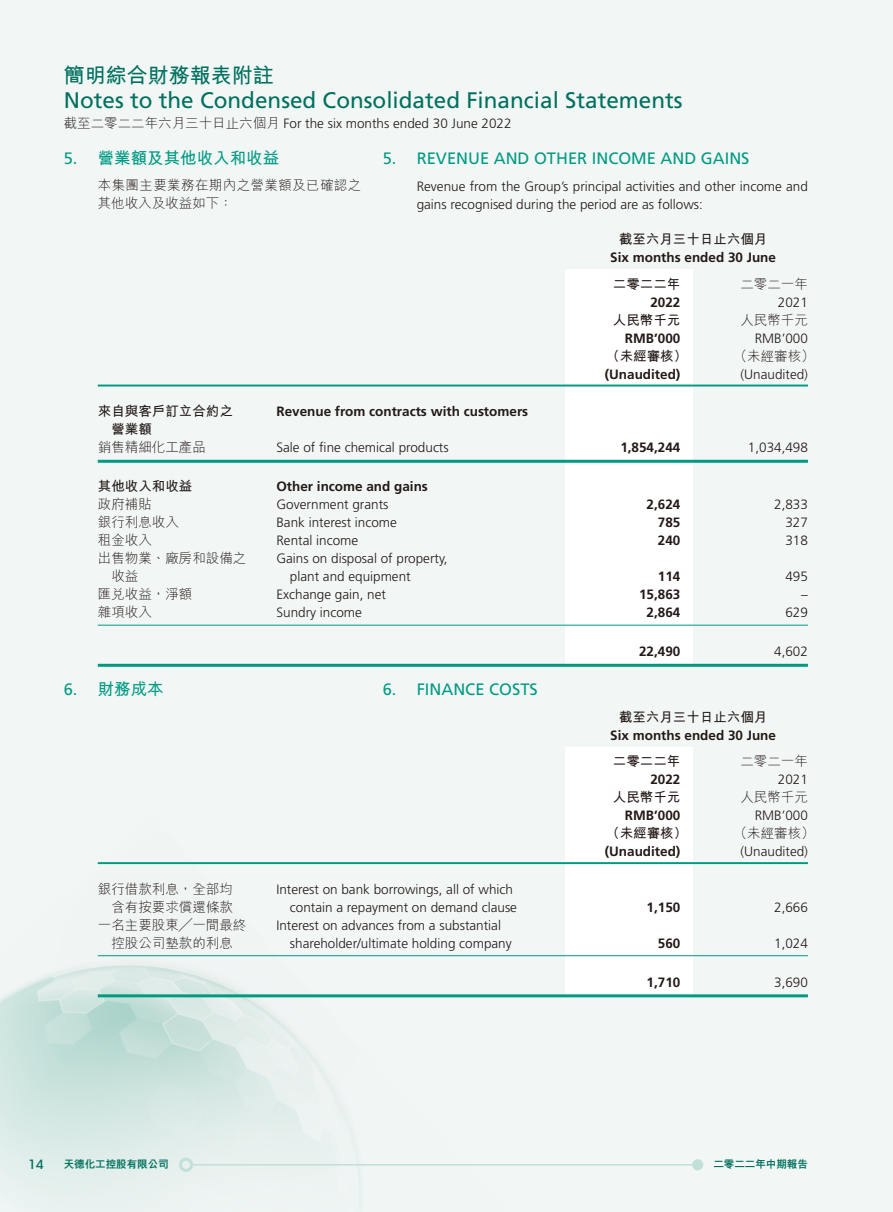
<style>
.page{position:relative;width:893px;height:1212px;background:#f2f7f6}
.page>*{position:absolute;margin:0;border:0;box-sizing:border-box;transform-origin:0 0}
.t1{font:22.5px "Frutiger LT Std";color:#00705e}
.t2{font:700 21px "M Hei HK";color:#00705e}
.t3{font:16.5px "Frutiger LT Std";color:#009a82}
.t4{font:700 16.5px "M Hei HK";color:#009a82}
.t5{font:300 13.5px/18px "Frutiger LT Std";color:#231916}
.t6{font:700 13.5px "Frutiger LT Std";color:#231916}
.t7{font:300 13.5px "M Hei HK";color:#231916}
.t8{font:700 13.5px "M Hei HK";color:#231916}
.t9{font:300 13.5px/18px "M Hei HK";letter-spacing:.03em;color:#231916}
.t10{font:500 12.75px "ITC Avant Garde Std";color:#00705e}
.t11{font:800 10.5px "M Hei HK";color:#00705e}
.s1{font-family:"M Hei HK"}
.s2{font-family:"Frutiger LT Std";font-weight:400}
</style>
<div class="page">
<img style="left:0;top:862px;width:524px;height:344px">
<div style="left:179px;top:1158px;width:14px;height:14px;border:3px solid #c1e0d8;border-radius:50%"></div>
<div style="left:692px;top:1159px;width:11px;height:11px;background:#c1e0d8;border-radius:50%"></div>
<hr style="left:193px;top:1164px;width:501px;height:1px;background:#c1e0d8">
<div style="left:566px;top:747px;width:127px;height:249px;background:#fff"></div>
<div style="left:566px;top:269px;width:127px;height:396px;background:#fff"></div>
<hr style="left:98px;top:385px;width:710px;height:1px;background:#009a82">
<hr style="left:98px;top:460px;width:710px;height:3px;background:#009a82">
<hr style="left:98px;top:625px;width:710px;height:1px;background:#009a82">
<hr style="left:98px;top:664px;width:710px;height:3px;background:#009a82">
<hr style="left:98px;top:862px;width:710px;height:2px;background:#009a82">
<hr style="left:98px;top:955px;width:710px;height:1px;background:#009a82">
<hr style="left:98px;top:994px;width:710px;height:3px;background:#009a82">
<h2 class="t2" style="left:64px;top:60px;width:211px">簡明綜合財務報表附註</h2>
<h1 class="t1" style="left:64px;top:87px;width:620px">Notes to the Condensed Consolidated Financial Statements</h1>
<p class="t5" style="left:64px;top:114px;width:449px"><span class="s1">截至二零二二年六月三十日止六個月</span> For the six months ended 30 June 2022</p>
<p class="t4" style="left:64px;top:146px;width:217px"><span class="s2">5.</span> 營業額及其他收入和收益</p>
<p class="t9" style="left:98px;top:176px;width:265px">本集團主要業務在期內之營業額及已確認之其他收入及收益如下：</p>
<p class="t3" style="left:383px;top:149px;width:368px">5. REVENUE AND OTHER INCOME AND GAINS</p>
<p class="t5" style="left:417px;top:177px;width:393px">Revenue from the Group’s principal activities and other income and gains recognised during the period are as follows:</p>
<p class="t8" style="left:619px;top:229px;width:150px">截至六月三十日止六個月</p>
<p class="t6" style="left:610px;top:249px;width:167px">Six months ended 30 June</p>
<p class="t8" style="left:613px;top:274px;width:69px">二零二二年</p>
<p class="t7" style="left:740px;top:277px;width:69px">二零二一年</p>
<p class="t6" style="left:650px;top:294px;width:32px">2022</p>
<p class="t5" style="left:778px;top:293px;width:32px">2021</p>
<p class="t8" style="left:613px;top:310px;width:69px">人民幣千元</p>
<p class="t7" style="left:740px;top:313px;width:69px">人民幣千元</p>
<p class="t6" style="left:625px;top:330px;width:57px">RMB’000</p>
<p class="t5" style="left:755px;top:329px;width:55px">RMB’000</p>
<p class="t8" style="left:606px;top:346px;width:82px">（未經審核）</p>
<p class="t7" style="left:734px;top:349px;width:82px">（未經審核）</p>
<p class="t6" style="left:605px;top:366px;width:77px">(Unaudited)</p>
<p class="t5" style="left:740px;top:365px;width:69px">(Unaudited)</p>
<p class="t8" style="left:98px;top:401px;width:136px">來自與客戶訂立合約之</p>
<p class="t6" style="left:276px;top:403px;width:253px">Revenue from contracts with customers</p>
<p class="t8" style="left:111px;top:419px;width:42px">營業額</p>
<p class="t7" style="left:98px;top:440px;width:109px">銷售精細化工產品</p>
<p class="t5" style="left:276px;top:439px;width:174px">Sale of fine chemical products</p>
<p class="t6" style="left:620px;top:439px;width:62px">1,854,244</p>
<p class="t5" style="left:748px;top:439px;width:62px">1,034,498</p>
<p class="t8" style="left:98px;top:476px;width:96px">其他收入和收益</p>
<p class="t6" style="left:276px;top:478px;width:153px">Other income and gains</p>
<p class="t7" style="left:98px;top:497px;width:55px">政府補貼</p>
<p class="t5" style="left:276px;top:496px;width:113px">Government grants</p>
<p class="t6" style="left:647px;top:496px;width:35px">2,624</p>
<p class="t5" style="left:774px;top:496px;width:35px">2,833</p>
<p class="t7" style="left:98px;top:515px;width:82px">銀行利息收入</p>
<p class="t5" style="left:276px;top:514px;width:122px">Bank interest income</p>
<p class="t6" style="left:658px;top:514px;width:24px">785</p>
<p class="t5" style="left:785px;top:514px;width:24px">327</p>
<p class="t7" style="left:98px;top:533px;width:55px">租金收入</p>
<p class="t5" style="left:276px;top:532px;width:83px">Rental income</p>
<p class="t6" style="left:658px;top:532px;width:24px">240</p>
<p class="t5" style="left:785px;top:532px;width:24px">318</p>
<p class="t7" style="left:98px;top:551px;width:150px">出售物業、廠房和設備之</p>
<p class="t5" style="left:276px;top:550px;width:173px">Gains on disposal of property,</p>
<p class="t7" style="left:111px;top:569px;width:28px">收益</p>
<p class="t5" style="left:290px;top:568px;width:122px">plant and equipment</p>
<p class="t6" style="left:658px;top:568px;width:24px">114</p>
<p class="t5" style="left:785px;top:568px;width:24px">495</p>
<p class="t7" style="left:98px;top:587px;width:96px">匯兌收益，淨額</p>
<p class="t5" style="left:276px;top:586px;width:111px">Exchange gain, net</p>
<p class="t6" style="left:639px;top:586px;width:43px">15,863</p>
<p class="t5" style="left:801px;top:586px;width:8px">–</p>
<p class="t7" style="left:98px;top:605px;width:55px">雜項收入</p>
<p class="t5" style="left:276px;top:604px;width:87px">Sundry income</p>
<p class="t6" style="left:647px;top:604px;width:35px">2,864</p>
<p class="t5" style="left:785px;top:604px;width:24px">629</p>
<p class="t6" style="left:639px;top:643px;width:43px">22,490</p>
<p class="t5" style="left:774px;top:643px;width:35px">4,602</p>
<p class="t4" style="left:64px;top:677px;width:102px"><span class="s2">6.</span> 財務成本</p>
<p class="t8" style="left:619px;top:707px;width:150px">截至六月三十日止六個月</p>
<p class="t6" style="left:610px;top:727px;width:167px">Six months ended 30 June</p>
<p class="t8" style="left:613px;top:751px;width:69px">二零二二年</p>
<p class="t7" style="left:740px;top:754px;width:69px">二零二一年</p>
<p class="t6" style="left:650px;top:771px;width:32px">2022</p>
<p class="t5" style="left:778px;top:771px;width:32px">2021</p>
<p class="t8" style="left:613px;top:787px;width:69px">人民幣千元</p>
<p class="t7" style="left:740px;top:790px;width:69px">人民幣千元</p>
<p class="t6" style="left:625px;top:807px;width:57px">RMB’000</p>
<p class="t5" style="left:755px;top:807px;width:55px">RMB’000</p>
<p class="t8" style="left:606px;top:823px;width:82px">（未經審核）</p>
<p class="t7" style="left:734px;top:826px;width:82px">（未經審核）</p>
<p class="t6" style="left:605px;top:843px;width:77px">(Unaudited)</p>
<p class="t5" style="left:740px;top:843px;width:69px">(Unaudited)</p>
<p class="t7" style="left:98px;top:882px;width:136px">銀行借款利息，全部均</p>
<p class="t5" style="left:276px;top:880px;width:238px">Interest on bank borrowings, all of which</p>
<p class="t7" style="left:111px;top:900px;width:123px">含有按要求償還條款</p>
<p class="t5" style="left:290px;top:898px;width:229px">contain a repayment on demand clause</p>
<p class="t6" style="left:647px;top:899px;width:35px">1,150</p>
<p class="t5" style="left:774px;top:898px;width:35px">2,666</p>
<p class="t7" style="left:98px;top:918px;width:150px">一名主要股東╱一間最終</p>
<p class="t5" style="left:276px;top:916px;width:226px">Interest on advances from a substantial</p>
<p class="t7" style="left:111px;top:936px;width:123px">控股公司墊款的利息</p>
<p class="t5" style="left:290px;top:934px;width:223px">shareholder/ultimate holding company</p>
<p class="t6" style="left:658px;top:935px;width:24px">560</p>
<p class="t5" style="left:774px;top:934px;width:35px">1,024</p>
<p class="t6" style="left:647px;top:974px;width:35px">1,710</p>
<p class="t5" style="left:774px;top:973px;width:35px">3,690</p>
<p class="t3" style="left:383px;top:679px;width:157px">6. FINANCE COSTS</p>
<p class="t10" style="left:29px;top:1156px;width:17px">14</p>
<p class="t11" style="left:64px;top:1159px;width:106px">天德化工控股有限公司</p>
<p class="t11" style="left:713px;top:1159px;width:96px">二零二二年中期報告</p>
</div>
